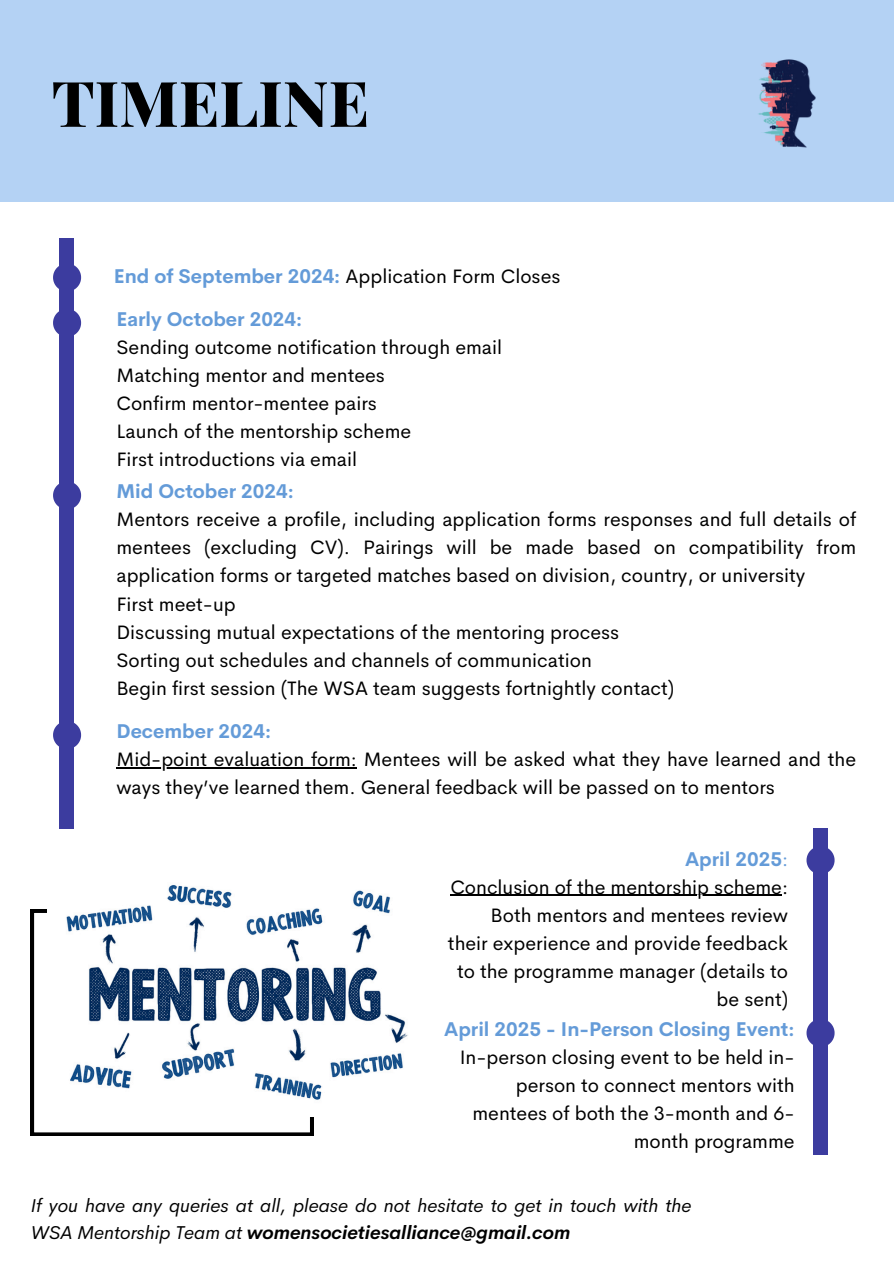
<style>
.page{position:relative;width:894px;height:1264px;background:#fff}
.page>*{position:absolute;margin:0;border:0;box-sizing:border-box;transform-origin:0 0}
.t1{font:800 63px "Playfair Display";color:#000}
.t2{font:19.5px/28.2px "Cerebri Sans";color:#000;text-align:right}
.t3{font:700 19.5px "Cerebri Sans";color:#649bd8}
.t4{font:italic 18.75px/27px "Cerebri Sans";color:#000}
.s1{font-weight:700;color:#649bd8}
.s2{font-weight:400}
.s3{font-weight:700}
</style>
<div class="page">
<div style="left:0;top:0;width:893px;height:202px;background:#b4d2f4"></div>
<div style="left:812px;top:828px;width:15px;height:326px;background:#3c3c9f"></div>
<svg style="left:806px;top:846px;width:28px;height:28px"></svg>
<svg style="left:806px;top:1018px;width:28px;height:29px"></svg>
<div style="left:59px;top:238px;width:15px;height:590px;background:#3c3c9f"></div>
<svg style="left:53px;top:265px;width:28px;height:25px"></svg>
<svg style="left:53px;top:310px;width:28px;height:25px"></svg>
<svg style="left:53px;top:723px;width:28px;height:24px"></svg>
<svg style="left:53px;top:483px;width:28px;height:25px"></svg>
<img style="left:758px;top:59px;width:58px;height:89px">
<svg style="left:31px;top:909px;width:282px;height:226px"></svg>
<img style="left:48px;top:885px;width:360px;height:231px">
<hr style="left:450px;top:894px;width:331px;height:2px;background:#000">
<hr style="left:116px;top:767px;width:241px;height:1px;background:#000">
<p class="t1" style="left:52px;top:59px;width:319px">TIMELINE</p>
<p class="t2" style="left:114px;top:261px;width:448px"><span class="s1">End of September 2024:</span> Application Form Closes</p>
<p class="t3" style="left:116px;top:306px;width:187px">Early October 2024:</p>
<p class="t2" style="left:116px;top:333px;width:387px">Sending outcome notification through email</p>
<p class="t2" style="left:116px;top:361px;width:270px">Matching mentor and mentees</p>
<p class="t2" style="left:116px;top:389px;width:262px">Confirm mentor-mentee pairs</p>
<p class="t2" style="left:116px;top:417px;width:296px">Launch of the mentorship scheme</p>
<p class="t2" style="left:116px;top:445px;width:242px">First introductions via email</p>
<p class="t3" style="left:116px;top:478px;width:179px">Mid October 2024:</p>
<p class="t2" style="left:116px;top:505px;width:741px;text-align:justify">Mentors receive a profile, including application forms responses and full details of mentees (excluding CV). Pairings will be made based on compatibility from application forms or targeted matches based on division, country, or university</p>
<p class="t2" style="left:116px;top:589px;width:121px">First meet-up</p>
<p class="t2" style="left:116px;top:617px;width:504px">Discussing mutual expectations of the mentoring process</p>
<p class="t2" style="left:116px;top:646px;width:477px">Sorting out schedules and channels of communication</p>
<p class="t2" style="left:116px;top:674px;width:559px">Begin first session (The WSA team suggests fortnightly contact)</p>
<p class="t3" style="left:116px;top:718px;width:156px">December 2024:</p>
<p class="t2" style="left:116px;top:745px;width:741px;text-align:left">Mid-point evaluation form: Mentees will be asked what they have learned and the ways they’ve learned them. General feedback will be passed on to mentors</p>
<p class="t3" style="left:684px;top:846px;width:105px">April 2025<span class="s2">:</span></p>
<p class="t2" style="left:448px;top:872px;width:341px">Conclusion of the mentorship scheme:<br>Both mentors and mentees review their experience and provide feedback to the programme manager (details to be sent)</p>
<p class="t3" style="left:444px;top:1016px;width:352px">April 2025 - In-Person Closing Event:</p>
<p class="t2" style="left:459px;top:1042px;width:336px">In-person closing event to be held in&shy;person to connect mentors with mentees of both the 3-month and 6- month programme</p>
<p class="t4" style="left:31px;top:1191px;width:661px">If you have any queries at all, please do not hesitate to get in touch with the<br>WSA Mentorship Team at <span class="s3">womensocietiesalliance@gmail.com</span></p>
</div>
